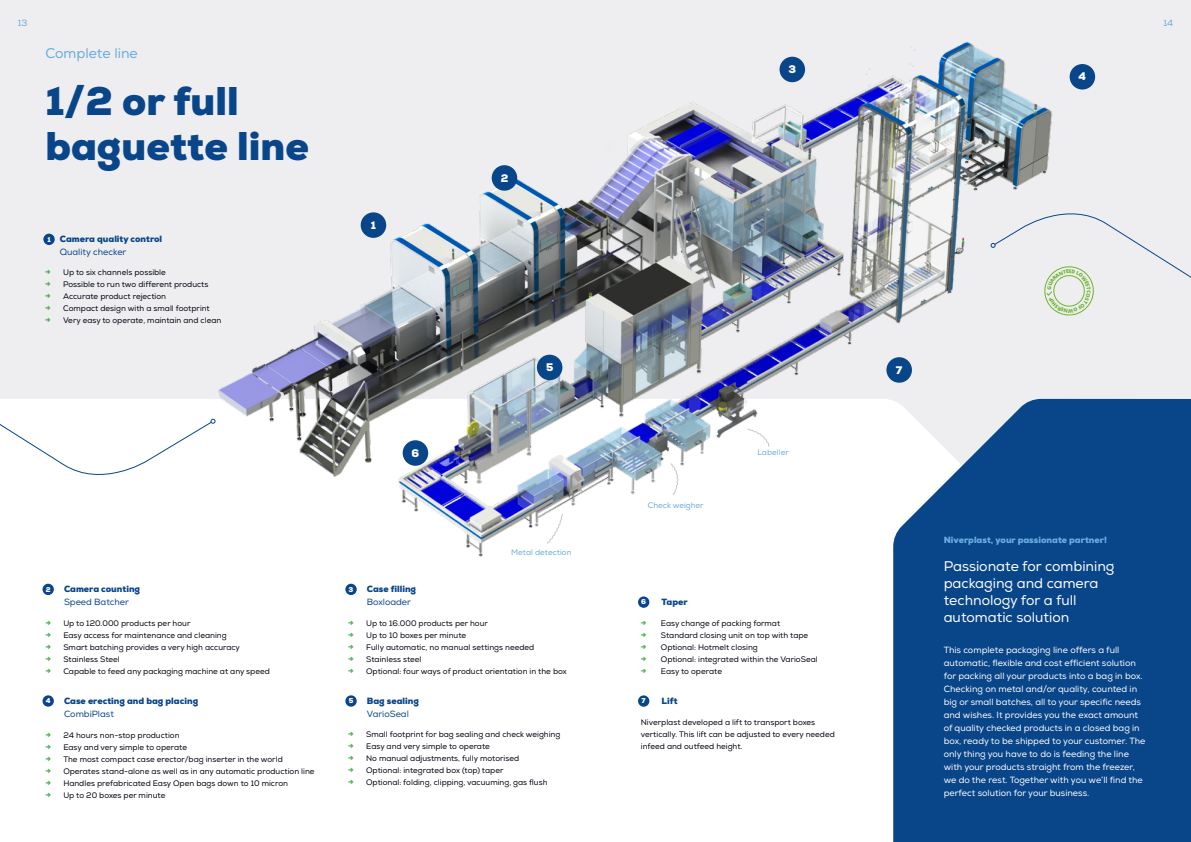
<style>
.page{position:relative;width:1191px;height:842px;background:#eeeef0}
.page>*{position:absolute;margin:0;border:0;box-sizing:border-box;transform-origin:0 0}
.t1{font:900 40px/45px "Nexa";color:#094589}
.t2{font:14px/17px "Nexa";color:#fff}
.t3{font:14px "Nexa";color:#69acdf}
.t4{font:900 11px "Nexa";color:#fff}
.t5{font:9px/13px "Nexa";color:#fff}
.t6{font:900 9px "Nexa";color:#094589}
.t7{font:9px "Nexa";color:#094589}
.t8{font:900 9px "Nexa";color:#69acdf}
.t9{font:9px "Nexa";color:#69acdf}
.t10{font:8px/12px "Nexa";color:#00030f}
.t11{font:8px "Nexa";color:#69acdf}
.t12{font:900 7px "Nexa";color:#fff}
.s1{font-weight:900;font-size:9px;color:#4eb051}
</style>
<div class="page">
<div style="left:0;top:488px;width:893px;height:354px;background:#fff"></div>
<div style="left:893px;top:399px;width:298px;height:443px;background:#094589"></div>
<div style="left:345px;top:584px;width:12px;height:11px;background:#094589;border-radius:50%"></div>
<div style="left:638px;top:596px;width:11px;height:12px;background:#094589;border-radius:50%"></div>
<div style="left:638px;top:695px;width:11px;height:12px;background:#094589;border-radius:50%"></div>
<div style="left:43px;top:234px;width:12px;height:11px;background:#094589;border-radius:50%"></div>
<div style="left:43px;top:584px;width:11px;height:11px;background:#094589;border-radius:50%"></div>
<div style="left:43px;top:695px;width:11px;height:12px;background:#094589;border-radius:50%"></div>
<div style="left:345px;top:695px;width:12px;height:12px;background:#094589;border-radius:50%"></div>
<img style="left:177px;top:42px;width:989px;height:526px">
<div style="left:492px;top:165px;width:25px;height:26px;background:#094589;border-radius:50%"></div>
<div style="left:361px;top:212px;width:25px;height:26px;background:#094589;border-radius:50%"></div>
<div style="left:403px;top:440px;width:25px;height:26px;background:#094589;border-radius:50%"></div>
<div style="left:779px;top:57px;width:26px;height:25px;background:#094589;border-radius:50%"></div>
<div style="left:1069px;top:64px;width:26px;height:26px;background:#094589;border-radius:50%"></div>
<div style="left:537px;top:355px;width:25px;height:25px;background:#094589;border-radius:50%"></div>
<div style="left:886px;top:357px;width:26px;height:26px;background:#094589;border-radius:50%"></div>
<svg style="left:547px;top:514px;width:16px;height:30px"></svg>
<svg style="left:670px;top:464px;width:8px;height:31px"></svg>
<svg style="left:747px;top:429px;width:22px;height:18px"></svg>
<svg style="left:0;top:371px;width:215px;height:117px"></svg>
<svg style="left:990px;top:200px;width:201px;height:118px"></svg>
<p class="t9" style="left:18px;top:17px;width:11px">13</p>
<p class="t9" style="left:1163px;top:17px;width:11px">14</p>
<h2 class="t3" style="left:45px;top:45px;width:94px">Complete line</h2>
<h1 class="t1" style="left:45px;top:79px;width:265px">1/2 or full baguette line</h1>
<p class="t12" style="left:47px;top:235px;width:5px">1</p>
<p class="t6" style="left:60px;top:233px;width:104px">Camera quality control</p>
<p class="t7" style="left:60px;top:247px;width:68px">Quality checker</p>
<p class="t10" style="left:45px;top:267px;width:122px"><span class="s1">→</span> Up to six channels possible</p>
<p class="t10" style="left:45px;top:279px;width:165px"><span class="s1">→</span> Possible to run two different products</p>
<p class="t10" style="left:45px;top:291px;width:122px"><span class="s1">→</span> Accurate product rejection</p>
<p class="t10" style="left:45px;top:303px;width:166px"><span class="s1">→</span> Compact design with a small footprint</p>
<p class="t10" style="left:45px;top:315px;width:178px"><span class="s1">→</span> Very easy to operate, maintain and clean</p>
<p class="t12" style="left:46px;top:585px;width:6px">2</p>
<p class="t6" style="left:64px;top:583px;width:78px">Camera counting</p>
<p class="t7" style="left:64px;top:597px;width:67px">Speed Batcher</p>
<p class="t10" style="left:45px;top:617px;width:147px"><span class="s1">→</span> Up to 120.000 products per hour</p>
<p class="t10" style="left:45px;top:629px;width:183px"><span class="s1">→</span> Easy access for maintenance and cleaning</p>
<p class="t10" style="left:45px;top:641px;width:196px"><span class="s1">→</span> Smart batching provides a very high accuracy</p>
<p class="t10" style="left:45px;top:653px;width:76px"><span class="s1">→</span> Stainless Steel</p>
<p class="t10" style="left:45px;top:665px;width:226px"><span class="s1">→</span> Capable to feed any packaging machine at any speed</p>
<h3 class="t4" style="left:371px;top:218px;width:7px">1</h3>
<h3 class="t4" style="left:411px;top:446px;width:9px">6</h3>
<p class="t12" style="left:348px;top:585px;width:6px">3</p>
<p class="t6" style="left:367px;top:583px;width:51px">Case filling</p>
<p class="t7" style="left:367px;top:597px;width:46px">Boxloader</p>
<h3 class="t4" style="left:500px;top:171px;width:9px">2</h3>
<h3 class="t4" style="left:788px;top:62px;width:9px">3</h3>
<h3 class="t4" style="left:546px;top:360px;width:9px">5</h3>
<h3 class="t4" style="left:896px;top:363px;width:8px">7</h3>
<p class="t11" style="left:647px;top:500px;width:58px">Check weigher</p>
<p class="t11" style="left:757px;top:448px;width:33px">Labeller</p>
<p class="t11" style="left:511px;top:547px;width:62px">Metal detection</p>
<p class="t12" style="left:641px;top:597px;width:6px">6</p>
<p class="t6" style="left:661px;top:596px;width:28px">Taper</p>
<p class="t10" style="left:348px;top:617px;width:141px"><span class="s1">→</span> Up to 16.000 products per hour</p>
<p class="t10" style="left:348px;top:629px;width:119px"><span class="s1">→</span> Up to 10 boxes per minute</p>
<p class="t10" style="left:348px;top:641px;width:188px"><span class="s1">→</span> Fully automatic, no manual settings needed</p>
<p class="t10" style="left:348px;top:653px;width:75px"><span class="s1">→</span> Stainless steel</p>
<p class="t10" style="left:348px;top:665px;width:220px"><span class="s1">→</span> Optional: four ways of product orientation in the box</p>
<p class="t10" style="left:641px;top:617px;width:141px"><span class="s1">→</span> Easy change of packing format</p>
<p class="t10" style="left:641px;top:629px;width:169px"><span class="s1">→</span> Standard closing unit on top with tape</p>
<p class="t10" style="left:641px;top:641px;width:118px"><span class="s1">→</span> Optional: Hotmelt closing</p>
<p class="t10" style="left:641px;top:653px;width:178px"><span class="s1">→</span> Optional: integrated within the VarioSeal</p>
<p class="t10" style="left:641px;top:665px;width:83px"><span class="s1">→</span> Easy to operate</p>
<p class="t6" style="left:64px;top:695px;width:136px">Case erecting and bag placing</p>
<p class="t7" style="left:64px;top:708px;width:51px">CombiPlast</p>
<p class="t12" style="left:46px;top:696px;width:6px">4</p>
<p class="t12" style="left:349px;top:696px;width:6px">5</p>
<p class="t6" style="left:367px;top:695px;width:54px">Bag sealing</p>
<p class="t7" style="left:367px;top:708px;width:44px">VarioSeal</p>
<p class="t10" style="left:45px;top:729px;width:136px"><span class="s1">→</span> 24 hours non-stop production</p>
<p class="t10" style="left:45px;top:741px;width:143px"><span class="s1">→</span> Easy and very simple to operate</p>
<p class="t10" style="left:45px;top:753px;width:239px"><span class="s1">→</span> The most compact case erector/bag inserter in the world</p>
<p class="t10" style="left:45px;top:765px;width:271px"><span class="s1">→</span> Operates stand-alone as well as in any automatic production line</p>
<p class="t10" style="left:45px;top:777px;width:244px"><span class="s1">→</span> Handles prefabricated Easy Open bags down to 10 micron</p>
<p class="t10" style="left:45px;top:789px;width:121px"><span class="s1">→</span> Up to 20 boxes per minute</p>
<p class="t10" style="left:348px;top:729px;width:214px"><span class="s1">→</span> Small footprint for bag sealing and check weighing</p>
<p class="t10" style="left:348px;top:741px;width:143px"><span class="s1">→</span> Easy and very simple to operate</p>
<p class="t10" style="left:348px;top:753px;width:172px"><span class="s1">→</span> No manual adjustments, fully motorised</p>
<p class="t10" style="left:348px;top:765px;width:157px"><span class="s1">→</span> Optional: integrated box (top) taper</p>
<p class="t10" style="left:348px;top:777px;width:201px"><span class="s1">→</span> Optional: folding, clipping, vacuuming, gas flush</p>
<p class="t12" style="left:641px;top:696px;width:6px">7</p>
<p class="t6" style="left:661px;top:695px;width:17px">Lift</p>
<p class="t10" style="left:641px;top:716px;width:195px">Niverplast developed a lift to transport boxes vertically. This lift can be adjusted to every needed infeed and outfeed height.</p>
<h3 class="t4" style="left:1078px;top:70px;width:9px">4</h3>
<p class="t8" style="left:943px;top:534px;width:165px">Niverplast, your passionate partner!</p>
<h2 class="t2" style="left:943px;top:557px;width:172px">Passionate for combining packaging and camera technology for a full</h2>
<h2 class="t2" style="left:943px;top:608px;width:127px">automatic solution</h2>
<p class="t5" style="left:943px;top:644px;width:203px">This complete packaging line offers a full automatic, flexible and cost efficient solution for packing all your products into a bag in box.<br>Checking on metal and/or quality, counted in big or small batches, all to your specific needs and wishes. It provides you the exact amount of quality checked products in a closed bag in box, ready to be shipped to your customer. The only thing you have to do is feeding the line with your products straight from the freezer, we do the rest. Together with you we’ll find the perfect solution for your business.</p>
</div>
